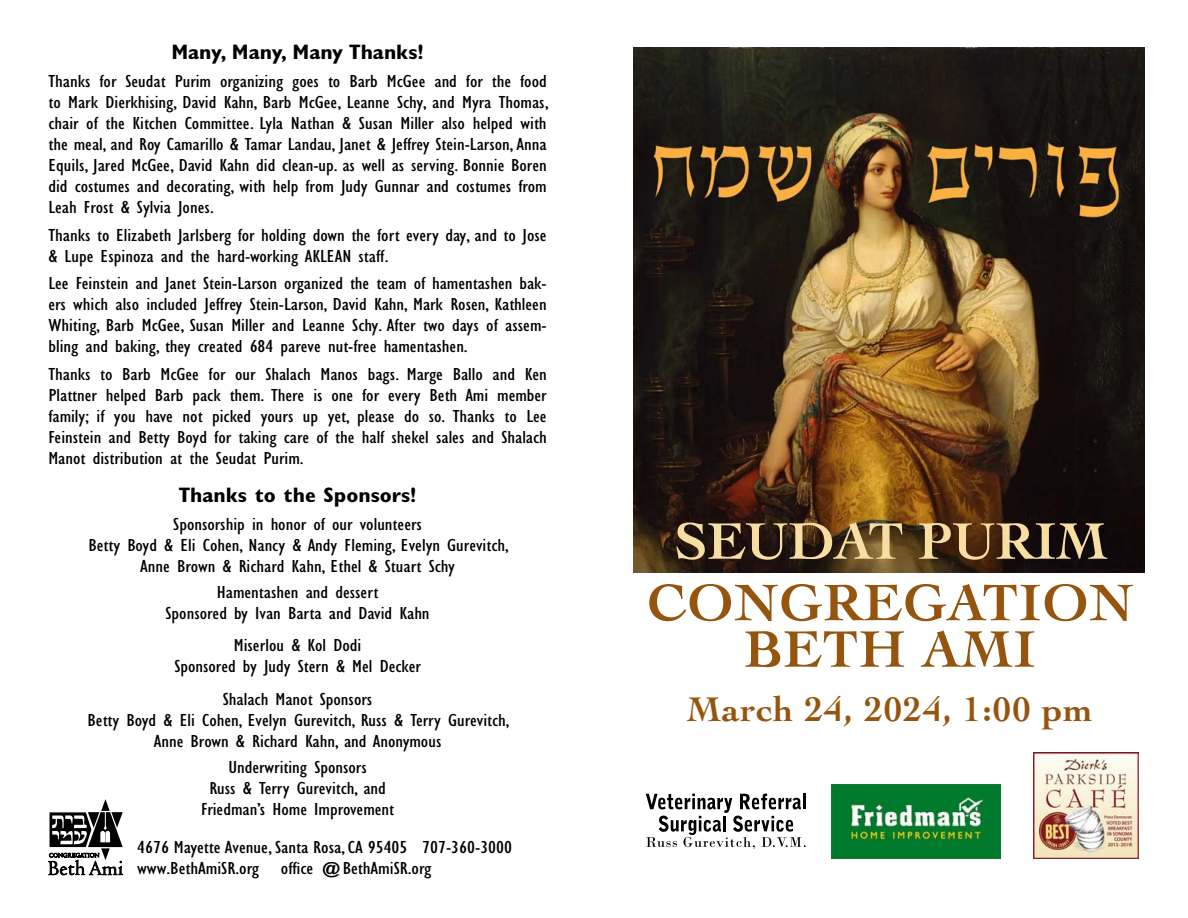
<style>
.page{position:relative;width:1188px;height:918px;background:#fff}
.page>*{position:absolute;margin:0;border:0;box-sizing:border-box;transform-origin:0 0}
.t1{font:700 54px/46.5px "Cochin";letter-spacing:.025em;color:#95550e;text-align:center}
.t2{font:700 54px "Cochin";color:#f8dea2}
.t3{font:700 36px "Cochin";letter-spacing:.025em;color:#95550e}
.t4{font:700 condensed 21px "Gill Sans";color:#000;scale:1.1 1}
.t5{font:condensed 18px/21px "Gill Sans";color:#000;text-align:center;scale:1.2 1}
.t6{font:condensed 18px/21px "Gill Sans";color:#000;scale:1.21 1}
</style>
<div class="page">
<svg style="left:646px;top:794px;width:160px;height:55px"></svg>
<svg style="left:48px;top:799px;width:75px;height:76px"></svg>
<img style="left:634px;top:47px;width:511px;height:525px">
<img style="left:1033px;top:753px;width:106px;height:105px">
<img style="left:832px;top:784px;width:168px;height:74px">
<p class="t4" style="left:171px;top:39px;width:231px">Many, Many, Many Thanks!</p>
<p class="t5" style="left:48px;top:71px;width:419px;text-align:left">Thanks for Seudat Purim organizing goes to Barb McGee and for the food to Mark Dierkhising, David Kahn, Barb McGee, Leanne Schy, and Myra Thomas, chair of the Kitchen Committee. Lyla Nathan &amp; Susan Miller also helped with the meal, and Roy Camarillo &amp; Tamar Landau, Janet &amp; Jeffrey Stein-Larson, Anna Equils, Jared McGee, David Kahn did clean-up. as well as serving. Bonnie Boren did costumes and decorating, with help from Judy Gunnar and costumes from Leah Frost &amp; Sylvia Jones.</p>
<p class="t5" style="left:48px;top:225px;width:417px;text-align:left">Thanks to Elizabeth Jarlsberg for holding down the fort every day, and to Jose &amp; Lupe Espinoza and the hard-working AKLEAN staff.</p>
<p class="t5" style="left:48px;top:273px;width:417px;text-align:justify">Lee Feinstein and Janet Stein-Larson organized the team of hamentashen bak&shy;ers which also included Jeffrey Stein-Larson, David Kahn, Mark Rosen, Kathleen Whiting, Barb McGee, Susan Miller and Leanne Schy. After two days of assem&shy;bling and baking, they created 684 pareve nut-free hamentashen.</p>
<p class="t5" style="left:48px;top:364px;width:417px;text-align:justify">Thanks to Barb McGee for our Shalach Manos bags. Marge Ballo and Ken Plattner helped Barb pack them. There is one for every Beth Ami member family; if you have not picked yours up yet, please do so. Thanks to Lee Feinstein and Betty Boyd for taking care of the half shekel sales and Shalach Manot distribution at the Seudat Purim.</p>
<p class="t4" style="left:179px;top:482px;width:218px">Thanks to the Sponsors!</p>
<p class="t5" style="left:88px;top:514px;width:352px">Sponsorship in honor of our volunteers<br>Betty Boyd &amp; Eli Cohen, Nancy &amp; Andy Fleming, Evelyn Gurevitch,<br>Anne Brown &amp; Richard Kahn, Ethel &amp; Stuart Schy</p>
<p class="t5" style="left:166px;top:582px;width:222px">Hamentashen and dessert<br>Sponsored by Ivan Barta and David Kahn</p>
<p class="t5" style="left:174px;top:635px;width:207px">Miserlou &amp; Kol Dodi<br>Sponsored by Judy Stern &amp; Mel Decker</p>
<p class="t5" style="left:88px;top:689px;width:353px">Shalach Manot Sponsors<br>Betty Boyd &amp; Eli Cohen, Evelyn Gurevitch, Russ &amp; Terry Gurevitch,<br>Anne Brown &amp; Richard Kahn, and Anonymous</p>
<p class="t5" style="left:201px;top:757px;width:162px">Underwriting Sponsors<br>Russ &amp; Terry Gurevitch, and<br>Friedman’s Home Improvement</p>
<p class="t6" style="left:137px;top:837px;width:311px">4676 Mayette Avenue, Santa Rosa, CA 95405 707-360-3000 www.BethAmiSR.org office @BethAmiSR.org</p>
<p class="t2" style="left:675px;top:509px;width:434px">SEUDAT PURIM</p>
<p class="t1" style="left:647px;top:579px;width:487px">CONGREGATION<br>BETH AMI</p>
<p class="t3" style="left:687px;top:688px;width:407px">March 24, 2024, 1:00 pm</p>
</div>
